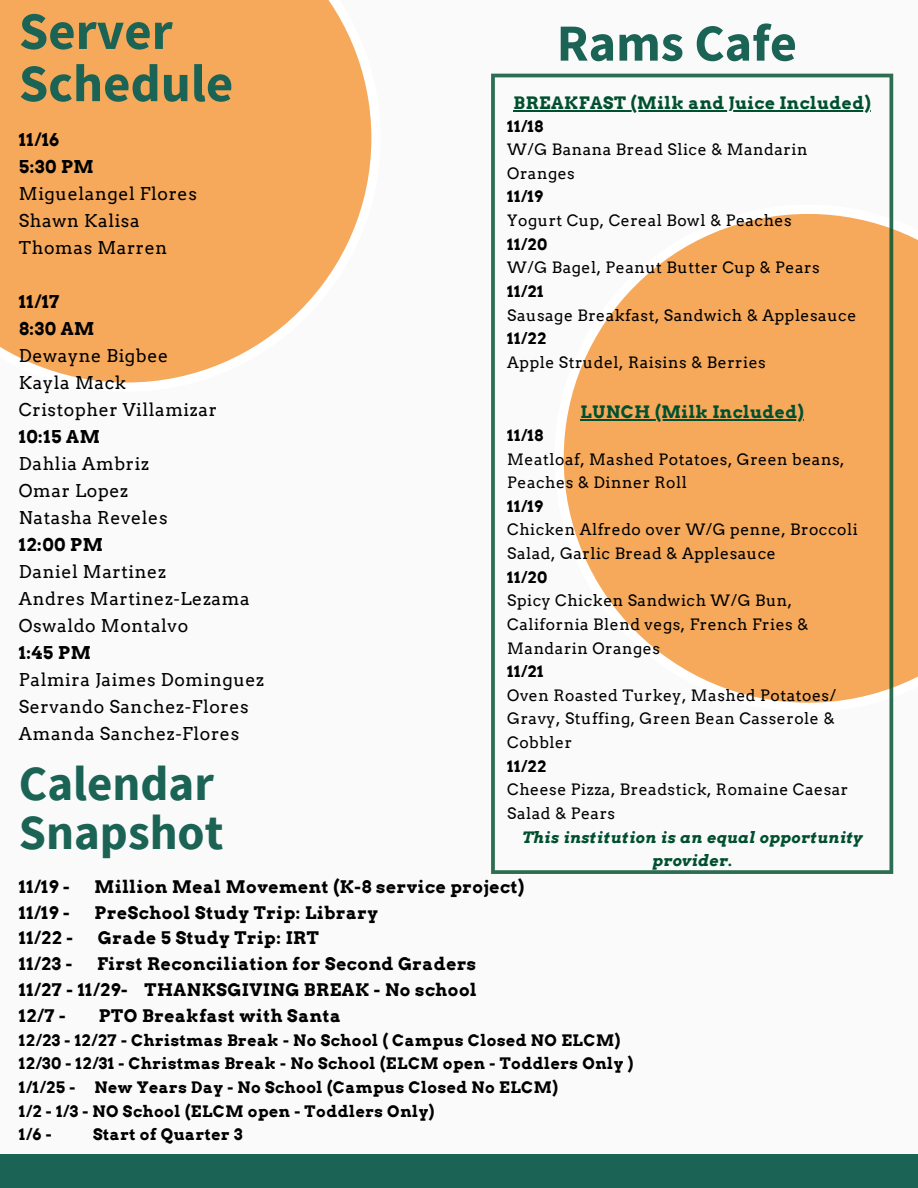
<style>
.page{position:relative;width:918px;height:1188px;background:#fafafa}
.page>*{position:absolute;margin:0;border:0;box-sizing:border-box;transform-origin:0 0}
.t1{font:700 52.8px/52.2px "Source Sans Pro";color:#1b6355}
.t2{font:700 52.2px "Source Sans Pro";color:#1b6355}
.t3{font:700 49.05px/48.4px "Source Sans Pro";color:#1b6355}
.t4{font:17.7px/27px "Arvo";letter-spacing:.035em;color:#000}
.t5{font:700 17.4px/25.8px "Arvo";letter-spacing:.035em;color:#000;text-align:justify}
.t6{font:700 17.1px "Arvo";letter-spacing:.035em;color:#00502f}
.t7{font:700 15.9px/23.7px "Arvo";letter-spacing:.035em;color:#000}
.t8{font:15.75px/23.7px "Arvo";letter-spacing:.035em;color:#000}
.t9{font:700 15.75px "Arvo";letter-spacing:.035em;color:#000}
.t10{font:italic 700 15.75px/23.7px "Arvo";letter-spacing:.035em;color:#00502f;text-align:center}
.s1{font-weight:700}
</style>
<div class="page">
<div style="left:0;top:1154px;width:918px;height:34px;background:#1b6355"></div>
<svg style="left:0;top:0;width:372px;height:383px;background:#f6b26c"></svg>
<svg style="left:893px;top:205px;width:25px;height:507px;background:#f4b16c"></svg>
<svg style="left:491px;top:74px;width:402px;height:800px"></svg>
<hr style="left:514px;top:110px;width:357px;height:1px;background:#00502f">
<hr style="left:581px;top:420px;width:223px;height:1px;background:#00502f">
<h2 class="t1" style="left:19px;top:4px;width:216px">Server<br>Schedule</h2>
<h1 class="t4" style="left:19px;top:126px;width:180px"><span class="s1">11/16<br>5:30 PM<br></span>Miguelangel Flores<br>Shawn Kalisa<br>Thomas Marren</h1>
<p class="t2" style="left:557px;top:9px;width:242px">Rams Cafe</p>
<p class="t6" style="left:514px;top:93px;width:359px">BREAKFAST (Milk and Juice Included)</p>
<p class="t9" style="left:507px;top:116px;width:38px">11/18</p>
<p class="t8" style="left:507px;top:138px;width:302px">W/G Banana Bread Slice &amp; Mandarin<br>Oranges</p>
<p class="t9" style="left:507px;top:187px;width:37px">11/19</p>
<p class="t8" style="left:507px;top:209px;width:286px">Yogurt Cup, Cereal Bowl &amp; Peaches</p>
<p class="t9" style="left:507px;top:235px;width:41px">11/20</p>
<p class="t8" style="left:507px;top:256px;width:314px">W/G Bagel, Peanut Butter Cup &amp; Pears</p>
<p class="t9" style="left:507px;top:282px;width:38px">11/21</p>
<p class="t8" style="left:507px;top:303px;width:351px">Sausage Breakfast, Sandwich &amp; Applesauce</p>
<p class="t9" style="left:507px;top:329px;width:40px">11/22</p>
<p class="t8" style="left:507px;top:350px;width:260px">Apple Strudel, Raisins &amp; Berries</p>
<p class="t6" style="left:581px;top:402px;width:225px">LUNCH (Milk Included)</p>
<p class="t9" style="left:507px;top:426px;width:38px">11/18</p>
<p class="t8" style="left:507px;top:447px;width:339px">Meatloaf, Mashed Potatoes, Green beans,</p>
<p class="t8" style="left:507px;top:471px;width:181px">Peaches &amp; Dinner Roll</p>
<p class="t9" style="left:507px;top:497px;width:37px">11/19</p>
<p class="t8" style="left:507px;top:518px;width:352px">Chicken Alfredo over W/G penne, Broccoli<br>Salad, Garlic Bread &amp; Applesauce</p>
<p class="t9" style="left:507px;top:568px;width:41px">11/20</p>
<p class="t8" style="left:507px;top:589px;width:303px">Spicy Chicken Sandwich W/G Bun,<br>California Blend vegs, French Fries &amp;</p>
<p class="t8" style="left:507px;top:636px;width:154px">Mandarin Oranges</p>
<p class="t9" style="left:507px;top:662px;width:38px">11/21</p>
<p class="t8" style="left:507px;top:683px;width:330px">Oven Roasted Turkey, Mashed Potatoes/<br>Gravy, Stuffing, Green Bean Casserole &amp;</p>
<p class="t8" style="left:507px;top:731px;width:66px">Cobbler</p>
<p class="t9" style="left:507px;top:757px;width:40px">11/22</p>
<p class="t8" style="left:507px;top:778px;width:343px">Cheese Pizza, Breadstick, Romaine Caesar<br>Salad &amp; Pears</p>
<h1 class="t10" style="left:522px;top:825px;width:341px">This institution is an equal opportunity provider.</h1>
<p class="t4" style="left:19px;top:288px;width:247px"><span class="s1">11/17<br>8:30 AM<br></span>Dewayne Bigbee<br>Kayla Mack<br>Cristopher Villamizar<br><span class="s1">10:15 AM<br></span>Dahlia Ambriz<br>Omar Lopez<br>Natasha Reveles<br><span class="s1">12:00 PM<br></span>Daniel Martinez<br>Andres Martinez-Lezama<br>Oswaldo Montalvo<br><span class="s1">1:45 PM<br></span>Palmira Jaimes Dominguez<br>Servando Sanchez-Flores<br>Amanda Sanchez-Flores</p>
<h1 class="t3" style="left:19px;top:758px;width:206px">Calendar<br>Snapshot</h1>
<h2 class="t5" style="left:19px;top:874px;width:52px">11/19 -</h2>
<h2 class="t5" style="left:95px;top:874px;width:431px">Million Meal Movement (K-8 service project)</h2>
<h2 class="t5" style="left:19px;top:899px;width:52px">11/19 -</h2>
<h2 class="t5" style="left:95px;top:899px;width:285px">PreSchool Study Trip: Library</h2>
<h2 class="t5" style="left:19px;top:925px;width:56px">11/22 -</h2>
<h2 class="t5" style="left:98px;top:925px;width:222px">Grade 5 Study Trip: IRT</h2>
<h2 class="t5" style="left:19px;top:951px;width:55px">11/23 -</h2>
<h2 class="t5" style="left:19px;top:951px;width:459px;text-indent:78px">First Reconciliation for Second Graders 11/27 - 11/29- THANKSGIVING BREAK - No school 12/7 -</h2>
<h2 class="t5" style="left:99px;top:1003px;width:244px">PTO Breakfast with Santa</h2>
<h2 class="t7" style="left:19px;top:1028px;width:616px">12/23 - 12/27 - Christmas Break - No School ( Campus Closed NO ELCM)<br>12/30 - 12/31 - Christmas Break - No School (ELCM open - Toddlers Only )<br>1/1/25 - New Years Day - No School (Campus Closed No ELCM)<br>1/2 - 1/3 - NO School (ELCM open - Toddlers Only)<br>1/6 -</h2>
<h2 class="t7" style="left:93px;top:1123px;width:151px">Start of Quarter 3</h2>
</div>
